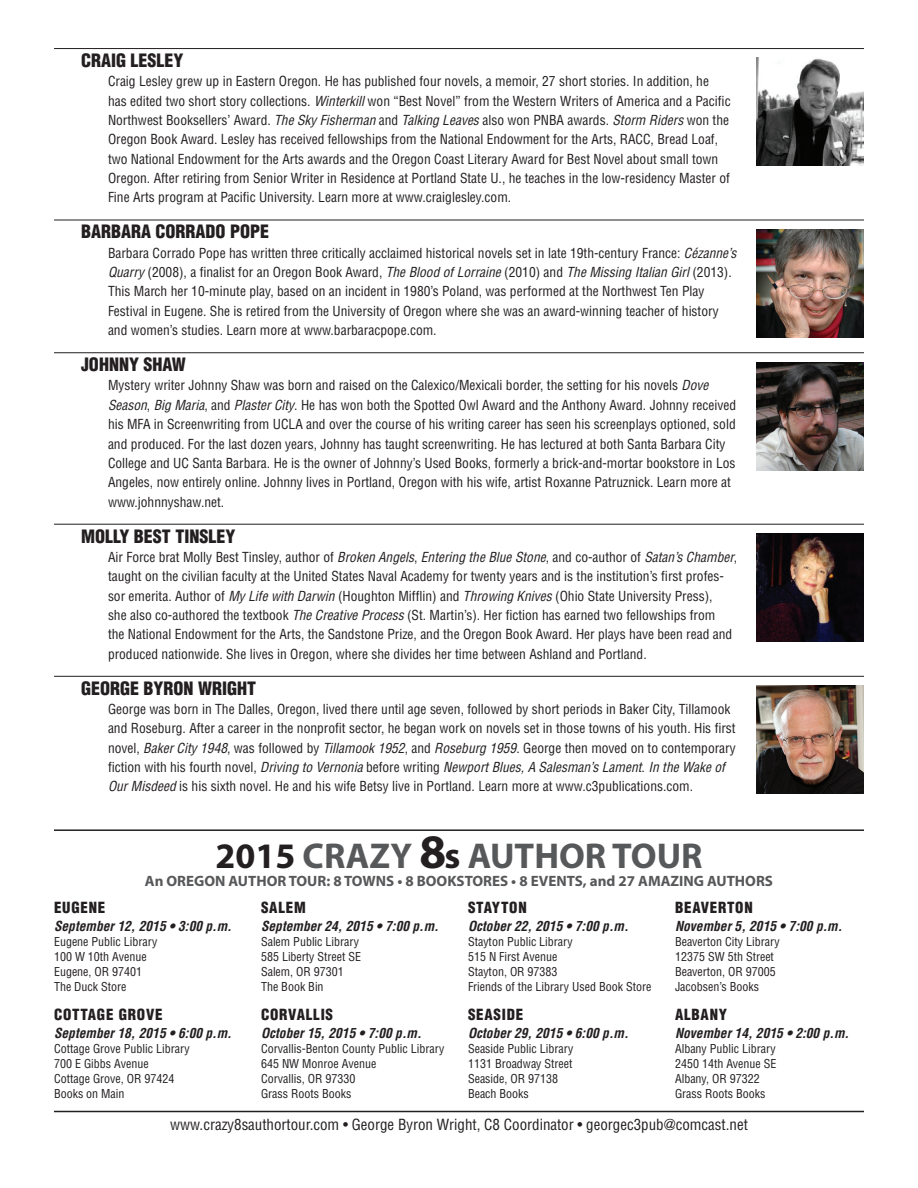
<style>
.page{position:relative;width:918px;height:1188px;background:#fff}
.page>*{position:absolute;margin:0;border:0;box-sizing:border-box;transform-origin:0 0}
.t1{font:700 36px "Myriad Pro";color:#57585a}
.t2{font:900 condensed 18px "Helvetica LT Std";color:#231f20}
.t3{font:condensed 15px "Helvetica LT Std";color:#231f20}
.t4{font:700 15px "Myriad Pro";color:#57585a}
.t5{font:900 condensed 15px "Helvetica LT Std";letter-spacing:.05em;color:#231f20}
.t6{font:condensed 13.5px/19.4px "Helvetica LT Std";color:#231f20}
.t7{font:italic 700 condensed 13.5px "Helvetica LT Std";color:#231f20}
.t8{font:condensed 12px/15px "Helvetica LT Std";color:#231f20}
.s1{font-style:italic}
.s2{color:#231f20}
.s3{font-size:48.3px;color:#231f20}
.s4{font-size:36.75px;color:#231f20}
</style>
<div class="page">
<hr style="left:54px;top:48px;width:810px;height:1px;background:#231f20">
<hr style="left:54px;top:220px;width:810px;height:1px;background:#231f20">
<hr style="left:54px;top:352px;width:810px;height:1px;background:#231f20">
<hr style="left:54px;top:524px;width:810px;height:1px;background:#231f20">
<hr style="left:54px;top:676px;width:810px;height:1px;background:#231f20">
<img style="left:756px;top:58px;width:108px;height:108px">
<img style="left:756px;top:229px;width:108px;height:108px">
<img style="left:756px;top:362px;width:108px;height:108px">
<img style="left:756px;top:534px;width:108px;height:108px">
<img style="left:756px;top:686px;width:108px;height:108px">
<hr style="left:54px;top:1111px;width:810px;height:1px;background:#231f20">
<hr style="left:54px;top:829px;width:810px;height:2px;background:#231f20">
<h2 class="t2" style="left:81px;top:49px;width:104px">CRAIG LESLEY</h2>
<p class="t6" style="left:108px;top:72px;width:624px">Craig Lesley grew up in Eastern Oregon. He has published four novels, a memoir, 27 short stories. In addition, he has edited two short story collections. <span class="s1">Winterkill</span> won “Best Novel” from the Western Writers of America and a Pacific Northwest Booksellers’ Award. <span class="s1">The Sky Fisherman</span> and <span class="s1">Talking Leaves</span> also won PNBA awards. <span class="s1">Storm Riders</span> won the Oregon Book Award. Lesley has received fellowships from the National Endowment for the Arts, RACC, Bread Loaf, two National Endowment for the Arts awards and the Oregon Coast Literary Award for Best Novel about small town Oregon. After retiring from Senior Writer in Residence at Portland State U., he teaches in the low-residency Master of Fine Arts program at Pacific University. Learn more at www.craiglesley.com.</p>
<h2 class="t2" style="left:81px;top:220px;width:190px">BARBARA CORRADO POPE</h2>
<p class="t6" style="left:108px;top:243px;width:630px">Barbara Corrado Pope has written three critically acclaimed historical novels set in late 19th-century France: <span class="s1">Cézanne’s Quarry</span> (2008), a finalist for an Oregon Book Award, <span class="s1">The Blood of Lorraine</span> (2010) and <span class="s1">The Missing Italian Girl</span> (2013).<br>This March her 10-minute play, based on an incident in 1980’s Poland, was performed at the Northwest Ten Play Festival in Eugene. She is retired from the University of Oregon where she was an award-winning teacher of history and women’s studies. Learn more at www.barbaracpope.com.</p>
<h2 class="t2" style="left:81px;top:353px;width:106px">JOHNNY SHAW</h2>
<p class="t6" style="left:108px;top:376px;width:630px">Mystery writer Johnny Shaw was born and raised on the Calexico/Mexicali border, the setting for his novels <span class="s1">Dove Season</span>, <span class="s1">Big Maria</span>, and <span class="s1">Plaster City</span>. He has won both the Spotted Owl Award and the Anthony Award. Johnny received his MFA in Screenwriting from UCLA and over the course of his writing career has seen his screenplays optioned, sold and produced. For the last dozen years, Johnny has taught screenwriting. He has lectured at both Santa Barbara City College and UC Santa Barbara. He is the owner of Johnny’s Used Books, formerly a brick-and-mortar bookstore in Los Angeles, now entirely online. Johnny lives in Portland, Oregon with his wife, artist Roxanne Patruznick. Learn more at www.johnnyshaw.net.</p>
<h2 class="t2" style="left:81px;top:525px;width:156px">MOLLY BEST TINSLEY</h2>
<p class="t6" style="left:108px;top:547px;width:631px">Air Force brat Molly Best Tinsley, author of <span class="s1">Broken Angels</span>, <span class="s1">Entering the Blue Stone</span>, and co-author of <span class="s1">Satan’s Chamber</span>, taught on the civilian faculty at the United States Naval Academy for twenty years and is the institution’s first profes&shy;sor emerita. Author of <span class="s1">My Life with Darwin</span> (Houghton Mifflin) and <span class="s1">Throwing Knives</span> (Ohio State University Press),<br>she also co-authored the textbook <span class="s1">The Creative Process</span> (St. Martin’s). Her fiction has earned two fellowships from<br>the National Endowment for the Arts, the Sandstone Prize, and the Oregon Book Award. Her plays have been read and produced nationwide. She lives in Oregon, where she divides her time between Ashland and Portland.</p>
<h2 class="t2" style="left:81px;top:677px;width:177px">GEORGE BYRON WRIGHT</h2>
<p class="t6" style="left:108px;top:699px;width:629px">George was born in The Dalles, Oregon, lived there until age seven, followed by short periods in Baker City, Tillamook and Roseburg. After a career in the nonprofit sector, he began work on novels set in those towns of his youth. His first novel, <span class="s1">Baker City 1948</span>, was followed by <span class="s1">Tillamook 1952</span>, and <span class="s1">Roseburg 1959</span>. George then moved on to contemporary fiction with his fourth novel, <span class="s1">Driving to Vernonia</span> before writing <span class="s1">Newport Blues, A Salesman’s Lament</span>. <span class="s1">In the Wake of Our Misdeed</span> is his sixth novel. He and his wife Betsy live in Portland. Learn more at www.c3publications.com.</p>
<h1 class="t1" style="left:215px;top:833px;width:489px"><span class="s2">2015</span> CRAZY <span class="s3">8</span><span class="s4">s</span> AUTHOR TOUR</h1>
<p class="t4" style="left:145px;top:872px;width:630px">An OREGON AUTHOR TOUR: 8 TOWNS • 8 BOOKSTORES • 8 EVENTS, and 27 AMAZING AUTHORS</p>
<p class="t5" style="left:54px;top:898px;width:53px">EUGENE</p>
<p class="t7" style="left:54px;top:918px;width:179px">September 12, 2015 • 3:00 p.m.</p>
<p class="t8" style="left:54px;top:934px;width:105px">Eugene Public Library<br>100 W 10th Avenue<br>Eugene, OR 97401<br>The Duck Store</p>
<p class="t5" style="left:54px;top:1005px;width:110px">COTTAGE GROVE</p>
<p class="t7" style="left:54px;top:1024px;width:179px">September 18, 2015 • 6:00 p.m.</p>
<p class="t8" style="left:54px;top:1041px;width:137px">Cottage Grove Public Library<br>700 E Gibbs Avenue<br>Cottage Grove, OR 97424<br>Books on Main</p>
<p class="t5" style="left:261px;top:898px;width:46px">SALEM</p>
<p class="t7" style="left:261px;top:918px;width:179px">September 24, 2015 • 7:00 p.m.</p>
<p class="t8" style="left:261px;top:934px;width:102px">Salem Public Library<br>585 Liberty Street SE<br>Salem, OR 97301<br>The Book Bin</p>
<p class="t5" style="left:261px;top:1005px;width:74px">CORVALLIS</p>
<p class="t7" style="left:261px;top:1024px;width:162px">October 15, 2015 • 7:00 p.m.</p>
<p class="t8" style="left:261px;top:1041px;width:185px">Corvallis-Benton County Public Library<br>645 NW Monroe Avenue<br>Corvallis, OR 97330<br>Grass Roots Books</p>
<p class="t5" style="left:468px;top:898px;width:60px">STAYTON</p>
<p class="t7" style="left:468px;top:918px;width:162px">October 22, 2015 • 7:00 p.m.</p>
<p class="t8" style="left:468px;top:934px;width:185px">Stayton Public Library<br>515 N First Avenue<br>Stayton, OR 97383<br>Friends of the Library Used Book Store</p>
<p class="t5" style="left:468px;top:1005px;width:57px">SEASIDE</p>
<p class="t7" style="left:468px;top:1024px;width:162px">October 29, 2015 • 6:00 p.m.</p>
<p class="t8" style="left:468px;top:1041px;width:107px">Seaside Public Library<br>1131 Broadway Street<br>Seaside, OR 97138<br>Beach Books</p>
<p class="t5" style="left:675px;top:898px;width:79px">BEAVERTON</p>
<p class="t7" style="left:675px;top:918px;width:169px">November 5, 2015 • 7:00 p.m.</p>
<p class="t8" style="left:675px;top:934px;width:106px">Beaverton City Library<br>12375 SW 5th Street<br>Beaverton, OR 97005<br>Jacobsen’s Books</p>
<p class="t5" style="left:675px;top:1005px;width:54px">ALBANY</p>
<p class="t7" style="left:675px;top:1024px;width:176px">November 14, 2015 • 2:00 p.m.</p>
<p class="t8" style="left:675px;top:1041px;width:103px">Albany Public Library<br>2450 14th Avenue SE<br>Albany, OR 97322<br>Grass Roots Books</p>
<p class="t3" style="left:170px;top:1116px;width:579px">www.crazy8sauthortour.com • George Byron Wright, C8 Coordinator • georgec3pub@comcast.net</p>
</div>
